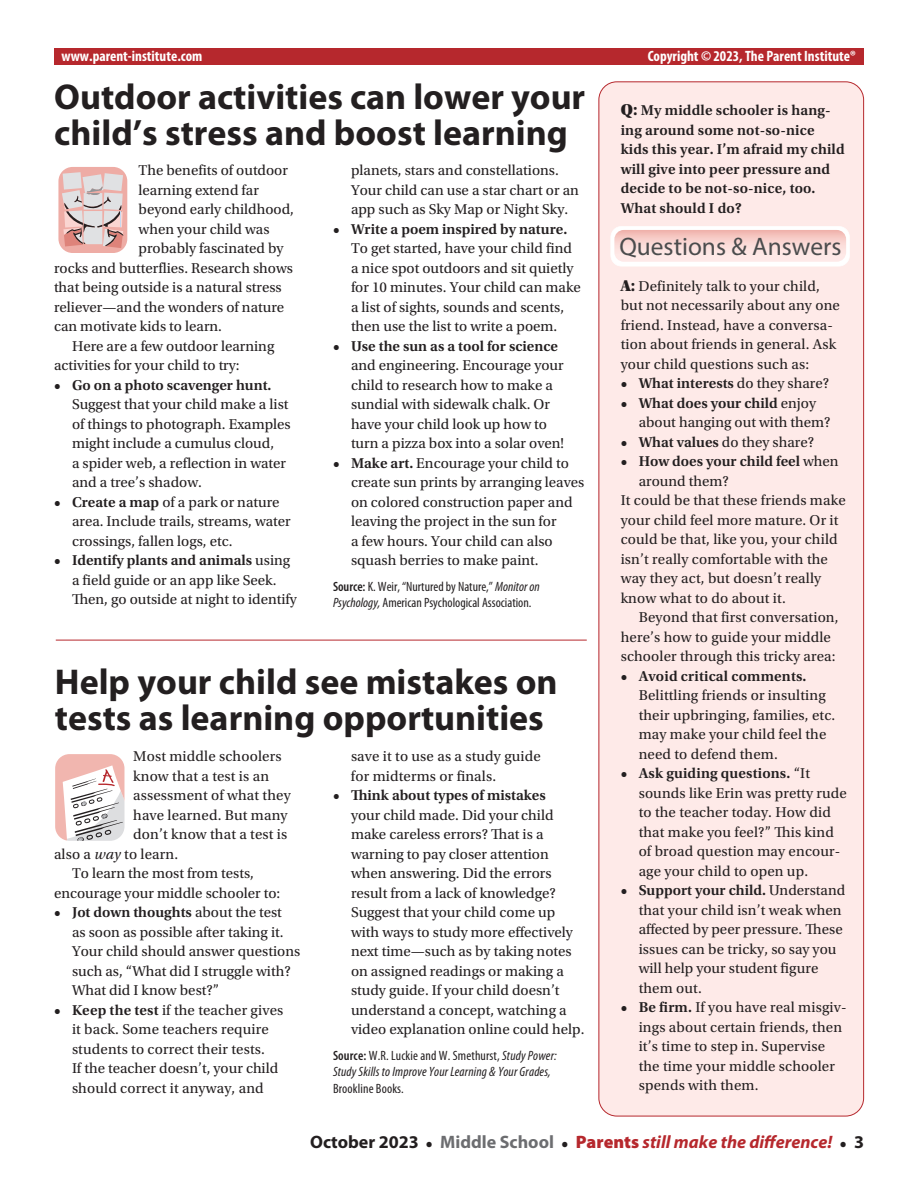
<style>
.page{position:relative;width:918px;height:1188px;background:#fff}
.page>*{position:absolute;margin:0;border:0;box-sizing:border-box;transform-origin:0 0}
.t1{font:700 36px/36px "Myriad Pro";color:#231f20}
.t2{font:25.35px "Block Berthold BQ";color:#4b4c4d}
.t3{font:italic 700 18px "Myriad Pro";color:#b6282d}
.t4{font:15px/19.5px "Utopia Std";color:#231f20}
.t5{font:600 15px/19.5px "Utopia Std";letter-spacing:.01em;color:#231f20}
.t6{font:700 condensed 15px "Myriad Pro";color:#fff}
.t7{font:condensed 13.5px/16.5px "Myriad Pro";color:#231f20}
.t8{font:italic condensed 13.5px/16.5px "Myriad Pro";letter-spacing:.01em;color:#231f20}
.s1{font-weight:600}
.s2{font-style:italic}
.s3{font-weight:600;font-style:normal}
.s4{font-style:normal}
.s5{font-family:"Utopia Std Black Headline";font-weight:400;font-size:16.5px}
.s6{font-family:"Utopia Std Black Headline";font-size:16.5px}
.s7{font-weight:400}
.s8{font-style:normal;color:#231f20}
.s9{font-family:"Utopia Std";font-style:normal;font-size:15px;color:#231f20}
.s10{font-style:normal;color:#6c6d70}
.s11{font-weight:900;font-style:normal}
</style>
<div class="page">
<div style="left:599px;top:82px;width:265px;height:1034px;background:#feeae8;border-radius:18px"></div>
<div style="left:54px;top:49px;width:810px;height:16px;background:#b6282d"></div>
<svg style="left:55px;top:754px;width:70px;height:87px"></svg>
<svg style="left:58px;top:167px;width:70px;height:86px;background:#ddbebc"></svg>
<hr style="left:56px;top:640px;width:531px;height:1px;background:#b6282d">
<div style="left:610px;top:226px;width:240px;height:40px;background:#fff"></div>
<img style="left:614px;top:230px;width:232px;height:32px">
<p class="t6" style="left:62px;top:46px;width:142px">www.parent-institute.com</p>
<p class="t6" style="left:648px;top:46px;width:210px">Copyright © 2023, The Parent Institute®</p>
<h1 class="t1" style="left:54px;top:77px;width:533px">Outdoor activities can lower your child’s stress and boost learning</h1>
<p class="t4" style="left:139px;top:161px;width:151px">The benefits of outdoor</p>
<p class="t4" style="left:139px;top:180px;width:122px">learning extend far</p>
<p class="t4" style="left:139px;top:200px;width:157px">beyond early childhood,</p>
<p class="t4" style="left:139px;top:219px;width:132px">when your child was</p>
<p class="t4" style="left:139px;top:239px;width:147px">probably fascinated by</p>
<p class="t4" style="left:54px;top:258px;width:241px">rocks and butterflies. Research shows</p>
<p class="t4" style="left:54px;top:278px;width:229px">that being outside is a natural stress</p>
<p class="t4" style="left:54px;top:297px;width:232px">reliever—and the wonders of nature</p>
<p class="t4" style="left:54px;top:317px;width:170px">can motivate kids to learn.</p>
<p class="t4" style="left:72px;top:336px;width:204px">Here are a few outdoor learning</p>
<p class="t4" style="left:54px;top:356px;width:187px">activities for your child to try:</p>
<p class="t5" style="left:54px;top:375px;width:219px">• Go on a photo scavenger hunt.</p>
<p class="t4" style="left:72px;top:395px;width:220px">Suggest that your child make a list of things to photograph. Examples might include a cumulus cloud,<br>a spider web, a reflection in water and a tree’s shadow.</p>
<p class="t4" style="left:72px;top:492px;width:220px;text-indent:-18px"><span class="s1">• Create a map</span> of a park or nature area. Include trails, streams, water crossings, fallen logs, etc.</p>
<p class="t4" style="left:72px;top:551px;width:226px;text-indent:-18px"><span class="s1">• Identify plants and animals</span> using a field guide or an app like Seek.<br>Then, go outside at night to identify</p>
<p class="t4" style="left:351px;top:161px;width:229px">planets, stars and constellations.<br>Your child can use a star chart or an app such as Sky Map or Night Sky.</p>
<p class="t5" style="left:333px;top:219px;width:236px">• Write a poem inspired by nature.</p>
<p class="t4" style="left:351px;top:239px;width:231px">To get started, have your child find a nice spot outdoors and sit quietly for 10 minutes. Your child can make a list of sights, sounds and scents, then use the list to write a poem.</p>
<p class="t5" style="left:333px;top:336px;width:227px">• Use the sun as a tool for science</p>
<p class="t4" style="left:351px;top:356px;width:215px">and engineering. Encourage your child to research how to make a sundial with sidewalk chalk. Or have your child look up how to turn a pizza box into a solar oven!</p>
<p class="t4" style="left:351px;top:453px;width:235px;text-indent:-18px"><span class="s1">• Make art.</span> Encourage your child to create sun prints by arranging leaves on colored construction paper and leaving the project in the sun for<br>a few hours. Your child can also squash berries to make paint.</p>
<p class="t7" style="left:333px;top:578px;width:208px"><span class="s1">Source:</span> K. Weir, “Nurtured by Nature,” <span class="s2">Monitor on<br>Psychology,</span> American Psychological Association.</p>
<h1 class="t1" style="left:55px;top:662px;width:504px">Help your child see mistakes on tests as learning opportunities</h1>
<p class="t4" style="left:133px;top:747px;width:150px">Most middle schoolers</p>
<p class="t4" style="left:133px;top:766px;width:137px">know that a test is an</p>
<p class="t4" style="left:133px;top:786px;width:159px">assessment of what they</p>
<p class="t4" style="left:133px;top:805px;width:156px">have learned. But many</p>
<p class="t4" style="left:133px;top:825px;width:156px">don’t know that a test is</p>
<p class="t4" style="left:54px;top:844px;width:126px">also a <span class="s2">way</span> to learn.</p>
<p class="t4" style="left:72px;top:864px;width:183px">To learn the most from tests,</p>
<p class="t4" style="left:54px;top:883px;width:228px">encourage your middle schooler to:</p>
<p class="t4" style="left:72px;top:903px;width:230px;text-indent:-18px"><span class="s1">• Jot down thoughts</span> about the test<br>as soon as possible after taking it.<br>Your child should answer questions such as, “What did I struggle with?<br>What did I know best?”</p>
<p class="t4" style="left:72px;top:1000px;width:213px;text-indent:-18px"><span class="s1">• Keep the test</span> if the teacher gives it back. Some teachers require students to correct their tests.<br>If the teacher doesn’t, your child should correct it anyway, and</p>
<p class="t4" style="left:351px;top:747px;width:191px">save it to use as a study guide for midterms or finals.</p>
<p class="t5" style="left:333px;top:786px;width:214px">• Think about types of mistakes</p>
<p class="t4" style="left:351px;top:805px;width:235px">your child made. Did your child make careless errors? That is a warning to pay closer attention when answering. Did the errors result from a lack of knowledge?<br>Suggest that your child come up with ways to study more effectively next time—such as by taking notes on assigned readings or making a study guide. If your child doesn’t understand a concept, watching a video explanation online could help.</p>
<p class="t8" style="left:333px;top:1047px;width:225px"><span class="s3">Source:</span> <span class="s4">W.R. Luckie and W. Smethurst,</span> Study Power:<br>Study Skills to Improve Your Learning &amp; Your Grades,</p>
<p class="t7" style="left:333px;top:1080px;width:72px">Brookline Books.</p>
<p class="t5" style="left:621px;top:101px;width:226px"><span class="s5">Q:</span> My middle schooler is hang&shy;ing around some not-so-nice kids this year. I’m afraid my child will give into peer pressure and decide to be not-so-nice, too.<br>What should I do?</p>
<h2 class="t2" style="left:619px;top:231px;width:224px">Questions &amp; Answers</h2>
<p class="t4" style="left:621px;top:276px;width:221px"><span class="s6">A:</span> Definitely talk to your child, but not necessarily about any one friend. Instead, have a conversa&shy;tion about friends in general. Ask your child questions such as:</p>
<p class="t5" style="left:621px;top:374px;width:210px">• What interests <span class="s7">do they share?</span></p>
<p class="t4" style="left:639px;top:393px;width:193px;text-indent:-18px"><span class="s1">• What does your child</span> enjoy about hanging out with them?</p>
<p class="t4" style="left:621px;top:432px;width:195px"><span class="s1">• What values</span> do they share?</p>
<p class="t5" style="left:621px;top:452px;width:220px">• How does your child feel <span class="s7">when</span></p>
<p class="t4" style="left:639px;top:471px;width:92px">around them?</p>
<p class="t4" style="left:621px;top:491px;width:226px">It could be that these friends make</p>
<p class="t4" style="left:621px;top:510px;width:219px">your child feel more mature. Or it</p>
<p class="t4" style="left:621px;top:530px;width:219px">could be that, like you, your child</p>
<p class="t4" style="left:621px;top:549px;width:209px">isn’t really comfortable with the</p>
<p class="t4" style="left:621px;top:569px;width:202px">way they act, but doesn’t really</p>
<p class="t4" style="left:621px;top:588px;width:167px">know what to do about it.</p>
<p class="t4" style="left:639px;top:608px;width:201px">Beyond that first conversation,</p>
<p class="t4" style="left:621px;top:627px;width:212px">here’s how to guide your middle</p>
<p class="t4" style="left:621px;top:647px;width:216px">schooler through this tricky area:</p>
<p class="t5" style="left:621px;top:666px;width:187px">• Avoid critical comments.</p>
<p class="t4" style="left:639px;top:686px;width:198px">Belittling friends or insulting their upbringing, families, etc. may make your child feel the need to defend them.</p>
<p class="t4" style="left:639px;top:764px;width:210px;text-indent:-18px"><span class="s1">• Ask guiding questions.</span> “It sounds like Erin was pretty rude to the teacher today. How did that make you feel?” This kind of broad question may encour&shy;age your child to open up.</p>
<p class="t4" style="left:639px;top:881px;width:208px;text-indent:-18px"><span class="s1">• Support your child.</span> Understand that your child isn’t weak when affected by peer pressure. These issues can be tricky, so say you will help your student figure them out.</p>
<p class="t4" style="left:639px;top:998px;width:209px;text-indent:-18px"><span class="s1">• Be firm.</span> If you have real misgiv&shy;ings about certain friends, then it’s time to step in. Supervise the time your middle schooler spends with them.</p>
<p class="t3" style="left:310px;top:1130px;width:555px"><span class="s8">October 2023</span> <span class="s9">•</span> <span class="s10">Middle School</span> <span class="s9">•</span> <span class="s11">Parents</span> still make the difference! <span class="s9">•</span> <span class="s8">3</span></p>
</div>
